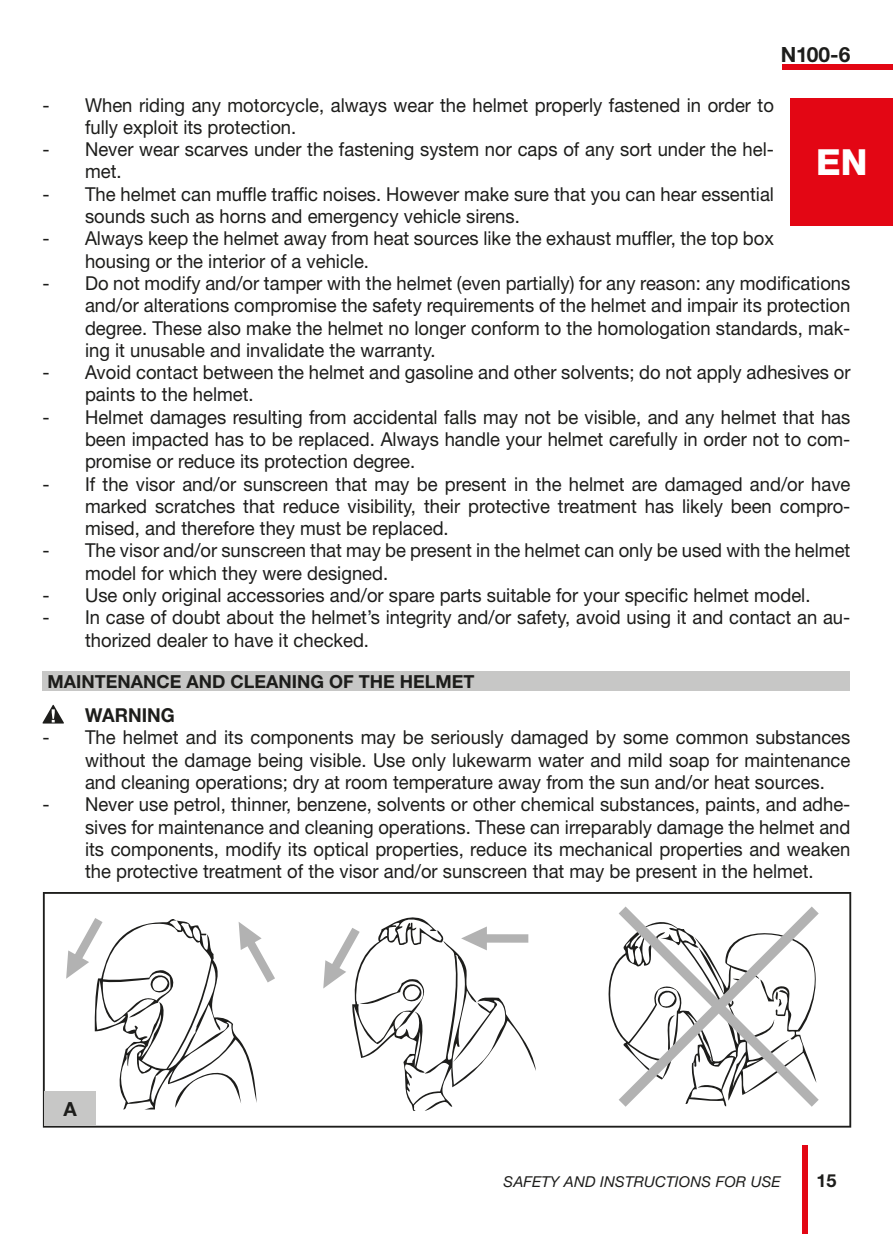
<style>
.page{position:relative;width:893px;height:1234px;background:#fff}
.page>*{position:absolute;margin:0;border:0;box-sizing:border-box;transform-origin:0 0}
.t1{font:800 36px "Helvetica Neue LT Std";color:#fff}
.t2{font:700 21px "Helvetica Neue LT Std";color:#1d1d1b}
.t3{font:700 19.5px "Helvetica Neue LT Std";color:#1d1d1b}
.t4{font:19.2px/22.2px "Helvetica Neue LT Std";color:#1d1d1b;scale:.96 1}
.t5{font:700 19.2px "Helvetica Neue LT Std";color:#1d1d1b;scale:.96 1}
.t6{font:700 18px "Helvetica Neue LT Std";color:#1d1d1b}
.t7{font:italic 15px "Helvetica Neue LT Std";letter-spacing:.01em;color:#1d1d1b}
</style>
<div class="page">
<div style="left:802px;top:1144px;width:6px;height:89px;background:#e30614"></div>
<div style="left:782px;top:64px;width:111px;height:6px;background:#e30614"></div>
<div style="left:43px;top:671px;width:807px;height:20px;background:#c7c7c6"></div>
<svg style="left:42px;top:704px;width:22px;height:19px"></svg>
<div style="left:791px;top:98px;width:102px;height:127px;background:#e30614"></div>
<svg style="left:43px;top:892px;width:808px;height:235px"></svg>
<svg style="left:239px;top:921px;width:36px;height:61px"></svg>
<svg style="left:66px;top:917px;width:37px;height:61px"></svg>
<svg style="left:323px;top:927px;width:37px;height:61px"></svg>
<svg style="left:461px;top:926px;width:67px;height:24px"></svg>
<svg style="left:619px;top:906px;width:200px;height:200px"></svg>
<div style="left:45px;top:1091px;width:51px;height:34px;background:#c7c7c6"></div>
<p class="t2" style="left:781px;top:42px;width:71px">N100-6</p>
<p class="t4" style="left:85px;top:93px;width:719px;text-indent:-43px">- When riding any motorcycle, always wear the helmet properly fastened in order to fully exploit its protection.</p>
<p class="t4" style="left:85px;top:138px;width:719px;text-indent:-43px">- Never wear scarves under the fastening system nor caps of any sort under the hel&shy;met.</p>
<p class="t4" style="left:85px;top:182px;width:719px;text-indent:-43px">- The helmet can muffle traffic noises. However make sure that you can hear essential sounds such as horns and emergency vehicle sirens.</p>
<p class="t4" style="left:85px;top:227px;width:719px;text-indent:-43px">- Always keep the helmet away from heat sources like the exhaust muffler, the top box housing or the interior of a vehicle.</p>
<p class="t4" style="left:85px;top:272px;width:799px;text-align:justify;text-indent:-43px">- Do not modify and/or tamper with the helmet (even partially) for any reason: any modifications and/or alterations compromise the safety requirements of the helmet and impair its protection degree. These also make the helmet no longer conform to the homologation standards, mak&shy;ing it unusable and invalidate the warranty.</p>
<p class="t4" style="left:85px;top:361px;width:799px;text-indent:-43px">- Avoid contact between the helmet and gasoline and other solvents; do not apply adhesives or paints to the helmet.</p>
<p class="t4" style="left:85px;top:405px;width:799px;text-align:justify;text-indent:-43px">- Helmet damages resulting from accidental falls may not be visible, and any helmet that has been impacted has to be replaced. Always handle your helmet carefully in order not to com&shy;promise or reduce its protection degree.</p>
<p class="t4" style="left:85px;top:472px;width:799px;text-align:justify;text-indent:-43px">- If the visor and/or sunscreen that may be present in the helmet are damaged and/or have marked scratches that reduce visibility, their protective treatment has likely been compro&shy;mised, and therefore they must be replaced.</p>
<p class="t4" style="left:85px;top:539px;width:799px;text-indent:-43px">- The visor and/or sunscreen that may be present in the helmet can only be used with the helmet model for which they were designed.</p>
<p class="t4" style="left:43px;top:583px;width:801px">- Use only original accessories and/or spare parts suitable for your specific helmet model.</p>
<p class="t4" style="left:85px;top:606px;width:799px;text-indent:-43px">- In case of doubt about the helmet’s integrity and/or safety, avoid using it and contact an au&shy;thorized dealer to have it checked.</p>
<p class="t6" style="left:48px;top:670px;width:428px">MAINTENANCE AND CLEANING OF THE HELMET</p>
<p class="t5" style="left:85px;top:703px;width:95px">WARNING</p>
<p class="t4" style="left:85px;top:726px;width:799px;text-align:justify;text-indent:-43px">- The helmet and its components may be seriously damaged by some common substances without the damage being visible. Use only lukewarm water and mild soap for maintenance and cleaning operations; dry at room temperature away from the sun and/or heat sources.</p>
<p class="t4" style="left:85px;top:792px;width:799px;text-align:justify;text-indent:-43px">- Never use petrol, thinner, benzene, solvents or other chemical substances, paints, and adhe&shy;sives for maintenance and cleaning operations. These can irreparably damage the helmet and its components, modify its optical properties, reduce its mechanical properties and weaken the protective treatment of the visor and/or sunscreen that may be present in the helmet.</p>
<p class="t1" style="left:816px;top:140px;width:53px">EN</p>
<p class="t3" style="left:63px;top:1096px;width:15px">A</p>
<p class="t7" style="left:503px;top:1172px;width:279px">SAFETY AND INSTRUCTIONS FOR USE</p>
<p class="t6" style="left:816px;top:1169px;width:22px">15</p>
</div>
